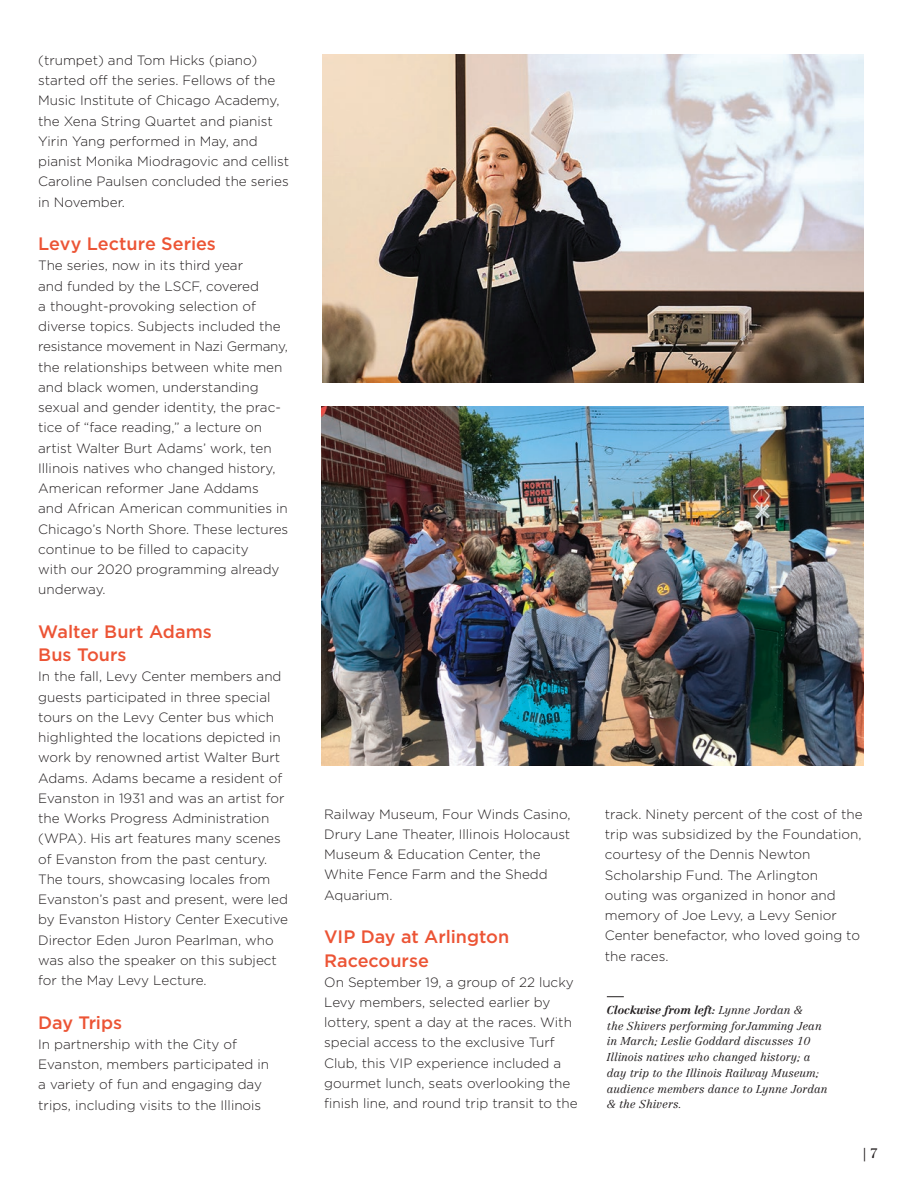
<style>
.page{position:relative;width:918px;height:1188px;background:#fff}
.page>*{position:absolute;margin:0;border:0;box-sizing:border-box;transform-origin:0 0}
.t1{font:500 18px/23.2px "Gotham";color:#ec5435}
.t2{font:300 13.5px/20.2px "Gotham";color:#231f20}
.t3{font:13.5px "Centennial LT Pro";color:#231f20}
.t4{font:italic 300 11.25px/15.8px "Centennial LT Pro";color:#231f20}
.s1{font-weight:700}
</style>
<div class="page">
<img style="left:322px;top:406px;width:542px;height:359px">
<svg style="left:607px;top:996px;width:17px;height:1px"></svg>
<img style="left:322px;top:54px;width:542px;height:328px">
<p class="t2" style="left:38px;top:50px;width:252px">(trumpet) and Tom Hicks (piano) started off the series. Fellows of the Music Institute of Chicago Academy, the Xena String Quartet and pianist Yirin Yang performed in May, and pianist Monika Miodragovic and cellist Caroline Paulsen concluded the series in November.</p>
<h1 class="t1" style="left:38px;top:232px;width:179px">Levy Lecture Series</h1>
<p class="t2" style="left:38px;top:255px;width:252px">The series, now in its third year<br>and funded by the LSCF, covered<br>a thought-provoking selection of diverse topics. Subjects included the resistance movement in Nazi Germany, the relationships between white men and black women, understanding sexual and gender identity, the prac&shy;tice of “face reading,” a lecture on artist Walter Burt Adams’ work, ten Illinois natives who changed history, American reformer Jane Addams<br>and African American communities in Chicago’s North Shore. These lectures continue to be filled to capacity<br>with our 2020 programming already underway.</p>
<h1 class="t1" style="left:38px;top:620px;width:175px">Walter Burt Adams<br>Bus Tours</h1>
<p class="t2" style="left:38px;top:666px;width:251px">In the fall, Levy Center members and guests participated in three special tours on the Levy Center bus which highlighted the locations depicted in work by renowned artist Walter Burt Adams. Adams became a resident of Evanston in 1931 and was an artist for the Works Progress Administration (WPA). His art features many scenes of Evanston from the past century.<br>The tours, showcasing locales from Evanston’s past and present, were led by Evanston History Center Executive Director Eden Juron Pearlman, who was also the speaker on this subject for the May Levy Lecture.</p>
<h1 class="t1" style="left:38px;top:1010px;width:85px">Day Trips</h1>
<p class="t2" style="left:38px;top:1034px;width:232px">In partnership with the City of Evanston, members participated in a variety of fun and engaging day trips, including visits to the Illinois</p>
<p class="t2" style="left:324px;top:804px;width:248px">Railway Museum, Four Winds Casino,<br>Drury Lane Theater, Illinois Holocaust<br>Museum &amp; Education Center, the<br>White Fence Farm and the Shedd<br>Aquarium.</p>
<h1 class="t1" style="left:324px;top:925px;width:187px">VIP Day at Arlington<br>Racecourse</h1>
<p class="t2" style="left:324px;top:972px;width:255px">On September 19, a group of 22 lucky Levy members, selected earlier by lottery, spent a day at the races. With special access to the exclusive Turf Club, this VIP experience included a gourmet lunch, seats overlooking the finish line, and round trip transit to the</p>
<p class="t2" style="left:605px;top:804px;width:259px">track. Ninety percent of the cost of the trip was subsidized by the Foundation, courtesy of the Dennis Newton<br>Scholarship Fund. The Arlington outing was organized in honor and memory of Joe Levy, a Levy Senior<br>Center benefactor, who loved going to the races.</p>
<p class="t4" style="left:607px;top:1002px;width:222px"><span class="s1">Clockwise from left:</span> Lynne Jordan &amp;<br>the Shivers performing forJamming Jean in March; Leslie Goddard discusses 10<br>Illinois natives who changed history; a day trip to the Illinois Railway Museum; audience members dance to Lynne Jordan &amp; the Shivers.</p>
<p class="t3" style="left:863px;top:1145px;width:16px">| 7</p>
</div>
